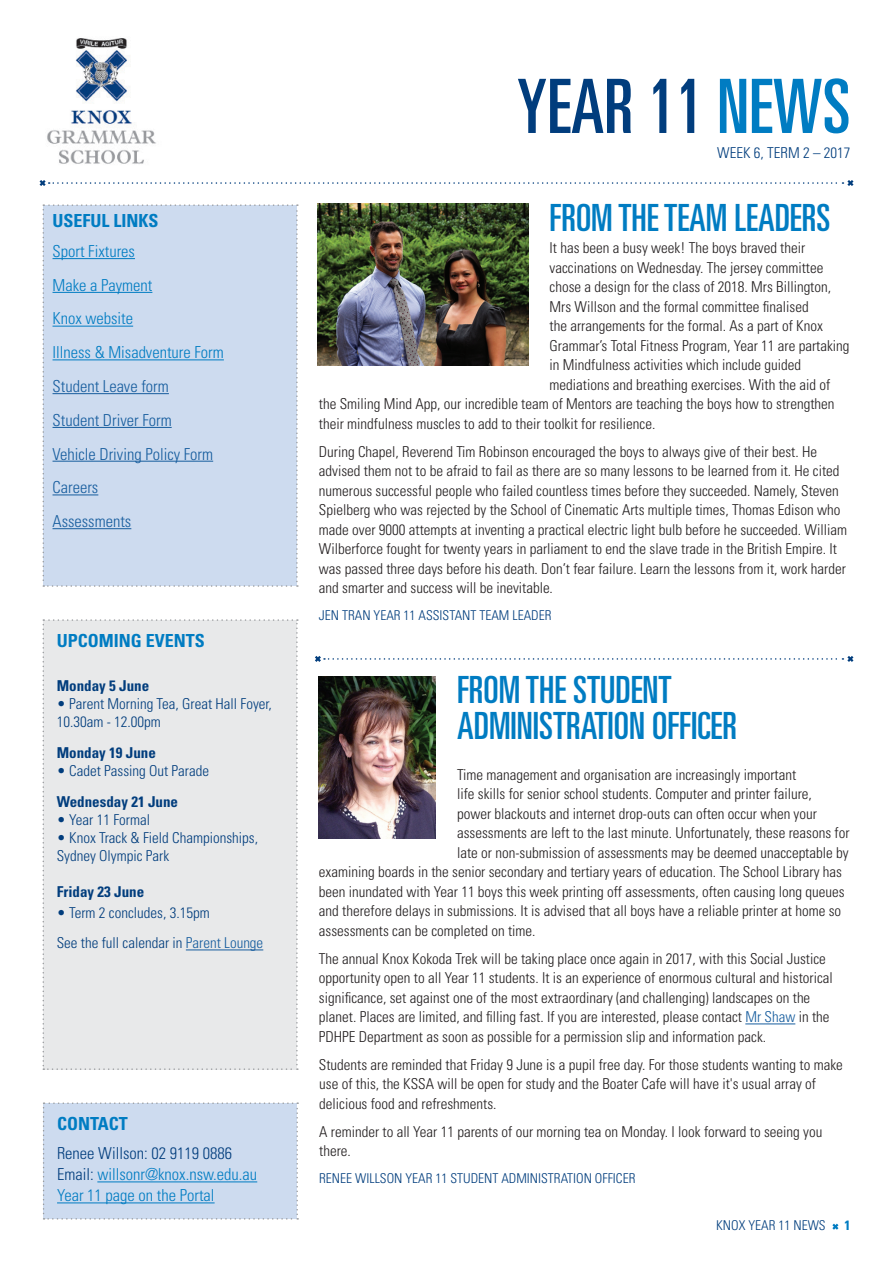
<style>
.page{position:relative;width:893px;height:1263px;background:#fff}
.page>*{position:absolute;margin:0;border:0;box-sizing:border-box;transform-origin:0 0}
.t1{font:ultra-condensed 75px "Univers LT Std";color:#013d7d}
.t2{font:ultra-condensed 37.5px/36px "Univers LT Std";color:#007cc2}
.t3{font:700 condensed 18px "Univers LT Std";color:#007cc2}
.t4{font:300 condensed 16.5px/33.8px "Univers LT Std";color:#007cc2}
.t5{font:300 condensed 16.5px/33.8px "Univers LT Std";color:#175d9e}
.t6{font:300 condensed 15px/19.5px "Univers LT Std";color:#231f20}
.t7{font:300 condensed 15px/18px "Univers LT Std";color:#013d7d}
.t8{font:700 condensed 15px "Univers LT Std";color:#013d7d}
.t9{font:300 condensed 13.5px "Univers LT Std";color:#013d7d}
.t10{font:700 condensed 13.5px "Univers LT Std";color:#007cc2}
.s1{color:#007cc2}
.s2{color:#175d9e}
.s3{color:#013d7d}
</style>
<div class="page">
<svg style="left:39px;top:180px;width:815px;height:6px"></svg>
<svg style="left:832px;top:1223px;width:7px;height:7px"></svg>
<img style="left:47px;top:38px;width:109px;height:126px">
<div style="left:43px;top:1102px;width:255px;height:117px;background:#cddbef"></div>
<svg style="left:315px;top:656px;width:539px;height:6px"></svg>
<div style="left:43px;top:619px;width:255px;height:451px;background:#e8e9ea"></div>
<hr style="left:745px;top:1023px;width:50px;height:1px;background:#175d9e">
<img style="left:319px;top:676px;width:117px;height:162px">
<img style="left:318px;top:203px;width:210px;height:163px">
<div style="left:43px;top:204px;width:255px;height:383px;background:#cddbef"></div>
<h1 class="t1" style="left:517px;top:64px;width:335px">YEAR 11 <span class="s1">NEWS</span></h1>
<p class="t7" style="left:717px;top:143px;width:135px">WEEK 6, TERM 2 – 2017</p>
<p class="t3" style="left:53px;top:210px;width:108px">USEFUL LINKS</p>
<h2 class="t2" style="left:550px;top:199px;width:282px">FROM THE TEAM LEADERS</h2>
<p class="t4" style="left:53px;top:234px;width:173px">Sport Fixtures<br>Make a Payment<br>Knox website<br>Illness &amp; Misadventure Form</p>
<p class="t5" style="left:53px;top:369px;width:162px">Student Leave form<br>Student Driver Form<br>Vehicle Driving Policy Form<br>Careers<br>Assessments</p>
<p class="t6" style="left:550px;top:238px;width:257px">It has been a busy week! The boys braved their</p>
<p class="t6" style="left:550px;top:258px;width:275px">vaccinations on Wednesday. The jersey committee</p>
<p class="t6" style="left:550px;top:277px;width:283px">chose a design for the class of 2018. Mrs Billington,</p>
<p class="t6" style="left:550px;top:297px;width:261px">Mrs Willson and the formal committee finalised</p>
<p class="t6" style="left:550px;top:316px;width:275px">the arrangements for the formal. As a part of Knox</p>
<p class="t6" style="left:550px;top:336px;width:301px">Grammar’s Total Fitness Program, Year 11 are partaking</p>
<p class="t6" style="left:550px;top:355px;width:253px">in Mindfulness activities which include guided</p>
<p class="t6" style="left:550px;top:375px;width:282px">mediations and breathing exercises. With the aid of</p>
<p class="t6" style="left:319px;top:394px;width:517px">the Smiling Mind App, our incredible team of Mentors are teaching the boys how to strengthen</p>
<p class="t6" style="left:319px;top:414px;width:338px">their mindfulness muscles to add to their toolkit for resilience.</p>
<p class="t6" style="left:319px;top:442px;width:530px">During Chapel, Reverend Tim Robinson encouraged the boys to always give of their best. He advised them not to be afraid to fail as there are so many lessons to be learned from it. He cited numerous successful people who failed countless times before they succeeded. Namely, Steven Spielberg who was rejected by the School of Cinematic Arts multiple times, Thomas Edison who made over 9000 attempts at inventing a practical electric light bulb before he succeeded. William Wilberforce fought for twenty years in parliament to end the slave trade in the British Empire. It was passed three days before his death. Don’t fear failure. Learn the lessons from it, work harder and smarter and success will be inevitable.</p>
<p class="t9" style="left:319px;top:607px;width:234px">JEN TRAN YEAR 11 ASSISTANT TEAM LEADER</p>
<p class="t3" style="left:57px;top:629px;width:150px">UPCOMING EVENTS</p>
<p class="t8" style="left:57px;top:677px;width:94px">Monday 5 June</p>
<p class="t7" style="left:57px;top:695px;width:217px">• Parent Morning Tea, Great Hall Foyer,<br>10.30am - 12.00pm</p>
<p class="t8" style="left:57px;top:743px;width:101px">Monday 19 June</p>
<p class="t7" style="left:57px;top:762px;width:154px">• Cadet Passing Out Parade</p>
<p class="t8" style="left:57px;top:792px;width:123px">Wednesday 21 June</p>
<p class="t7" style="left:57px;top:810px;width:95px">• Year 11 Formal</p>
<p class="t7" style="left:57px;top:828px;width:203px">• Knox Track &amp; Field Championships,<br>Sydney Olympic Park</p>
<p class="t8" style="left:57px;top:882px;width:89px">Friday 23 June</p>
<p class="t7" style="left:57px;top:897px;width:208px;line-height:30.8px">• Term 2 concludes, 3.15pm<br>See the full calendar in <span class="s2">Parent Lounge</span></p>
<p class="t3" style="left:57px;top:1112px;width:72px">CONTACT</p>
<p class="t4" style="left:57px;top:1143px;width:202px;line-height:21px"><span class="s3">Renee Willson: 02 9119 0886<br>Email:</span> willsonr@knox.nsw.edu.au<br>Year 11 page on the Portal</p>
<h2 class="t2" style="left:457px;top:672px;width:281px">FROM THE STUDENT<br>ADMINISTRATION OFFICER</h2>
<p class="t6" style="left:457px;top:765px;width:341px">Time management and organisation are increasingly important</p>
<p class="t6" style="left:457px;top:784px;width:356px">life skills for senior school students. Computer and printer failure,</p>
<p class="t6" style="left:457px;top:804px;width:361px">power blackouts and internet drop-outs can often occur when your</p>
<p class="t6" style="left:457px;top:823px;width:394px">assessments are left to the last minute. Unfortunately, these reasons for</p>
<p class="t6" style="left:457px;top:843px;width:393px">late or non-submission of assessments may be deemed unacceptable by</p>
<p class="t6" style="left:319px;top:862px;width:525px">examining boards in the senior secondary and tertiary years of education. The School Library has</p>
<p class="t6" style="left:319px;top:882px;width:527px">been inundated with Year 11 boys this week printing off assessments, often causing long queues</p>
<p class="t6" style="left:319px;top:901px;width:524px">and therefore delays in submissions. It is advised that all boys have a reliable printer at home so</p>
<p class="t6" style="left:319px;top:921px;width:218px">assessments can be completed on time.</p>
<p class="t6" style="left:319px;top:949px;width:515px">The annual Knox Kokoda Trek will be taking place once again in 2017, with this Social Justice opportunity open to all Year 11 students. It is an experience of enormous cultural and historical significance, set against one of the most extraordinary (and challenging) landscapes on the planet. Places are limited, and filling fast. If you are interested, please contact <span class="s2">Mr Shaw</span> in the PDHPE Department as soon as possible for a permission slip and information pack.</p>
<p class="t6" style="left:319px;top:1055px;width:525px">Students are reminded that Friday 9 June is a pupil free day. For those students wanting to make use of this, the KSSA will be open for study and the Boater Cafe will have it's usual array of delicious food and refreshments.</p>
<p class="t6" style="left:319px;top:1122px;width:505px">A reminder to all Year 11 parents of our morning tea on Monday. I look forward to seeing you there.</p>
<p class="t9" style="left:319px;top:1170px;width:318px">RENEE WILLSON YEAR 11 STUDENT ADMINISTRATION OFFICER</p>
<p class="t9" style="left:716px;top:1217px;width:111px">KNOX YEAR 11 NEWS</p>
<p class="t10" style="left:844px;top:1217px;width:7px">1</p>
</div>
